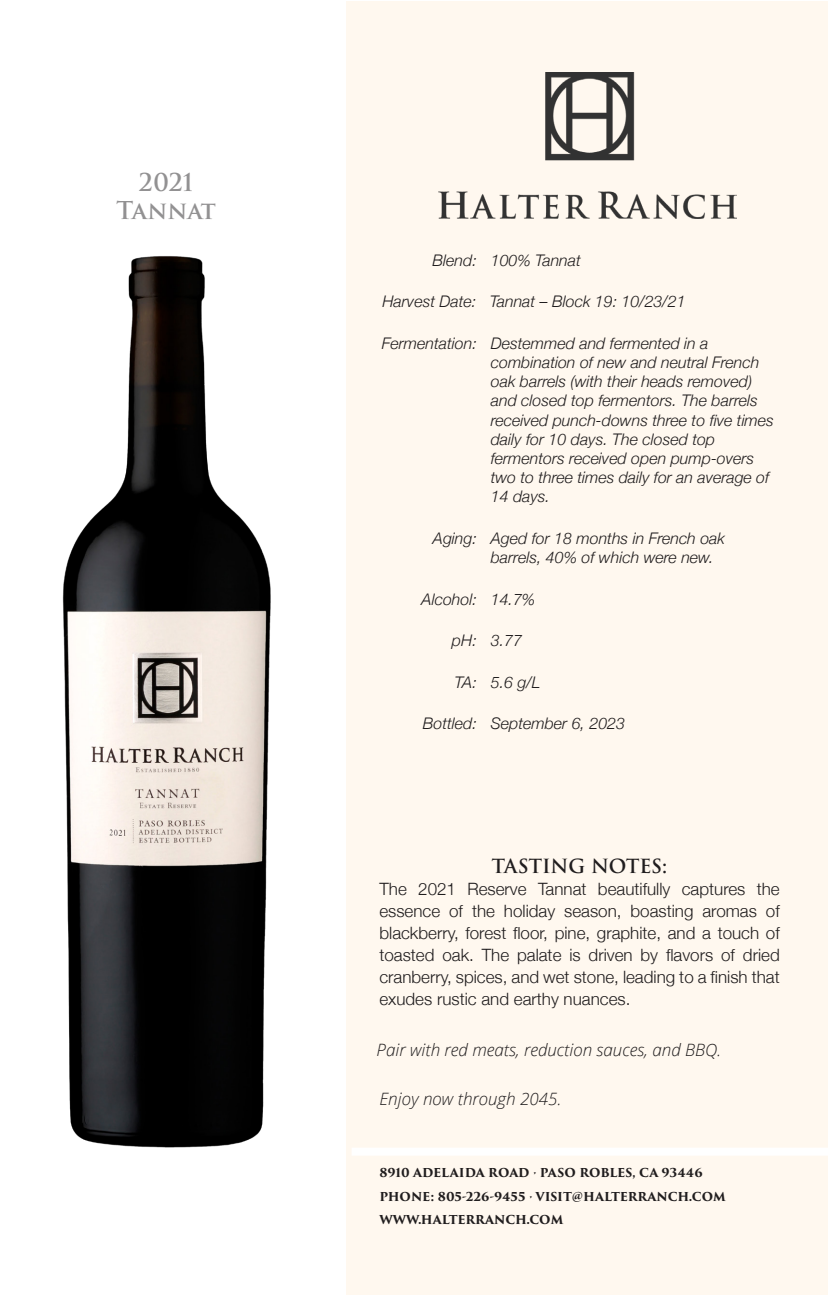
<style>
.page{position:relative;width:828px;height:1296px;background:#fff}
.page>*{position:absolute;margin:0;border:0;box-sizing:border-box;transform-origin:0 0}
.subheader{font:600 24px "Trajan Pro 3";letter-spacing:-.005em;color:#929192}
.subheader-2{font:600 19px "Trajan Pro 3";letter-spacing:-.005em;color:#201d1e}
.body{font:300 17px/22px "Helvetica Neue";color:#201d1e;text-align:justify}
.Descriptions{font:italic 300 17px "Open Sans";color:#201d1e}
.Descriptions-2{font:italic 300 16px/19.2px "Helvetica Neue";color:#201d1e}
.footer_info{font:700 12px "Trajan Pro 3";color:#201d1e}
</style>
<div class="page">
<div style="left:347px;top:1px;width:481px;height:1294px;background:#fff8ef"></div>
<img style="left:62px;top:256px;width:209px;height:892px">
<div style="left:352px;top:1148px;width:476px;height:8px;background:#fff"></div>
<img style="left:438px;top:72px;width:299px;height:147px">
<p class="subheader" style="left:139px;top:164px;width:56px">2021</p>
<p class="subheader" style="left:117px;top:193px;width:101px">Tannat</p>
<p class="Descriptions-2" style="left:433px;top:249px;width:150px">Blend: 100% Tannat</p>
<p class="Descriptions-2" style="left:382px;top:291px;width:305px">Harvest Date: Tannat – Block 19: 10/23/21</p>
<p class="Descriptions-2" style="left:491px;top:332px;width:285px;text-indent:-109px">Fermentation: Destemmed and fermented in a combination of new and neutral French oak barrels (with their heads removed) and closed top fermentors. The barrels received punch-downs three to five times daily for 10 days. The closed top fermentors received open pump-overs two to three times daily for an average of 14 days.</p>
<p class="Descriptions-2" style="left:491px;top:528px;width:236px;text-indent:-58px">Aging: Aged for 18 months in French oak barrels, 40% of which were new.</p>
<p class="Descriptions-2" style="left:422px;top:588px;width:115px">Alcohol: 14.7%</p>
<p class="Descriptions-2" style="left:452px;top:630px;width:72px">pH: 3.77</p>
<p class="Descriptions-2" style="left:454px;top:671px;width:87px">TA: 5.6 g/L</p>
<p class="Descriptions-2" style="left:423px;top:713px;width:204px">Bottled: September 6, 2023</p>
<p class="subheader-2" style="left:492px;top:852px;width:177px">TASTING NOTES:</p>
<p class="body" style="left:379px;top:877px;width:402px">The 2021 Reserve Tannat beautifully captures the essence of the holiday season, boasting aromas of blackberry, forest floor, pine, graphite, and a touch of toasted oak. The palate is driven by flavors of dried cranberry, spices, and wet stone, leading to a finish that exudes rustic and earthy nuances.</p>
<p class="Descriptions" style="left:377px;top:1038px;width:346px">Pair with red meats, reduction sauces, and BBQ.</p>
<p class="Descriptions" style="left:379px;top:1087px;width:184px">Enjoy now through 2045.</p>
<p class="footer_info" style="left:379px;top:1164px;width:325px">8910 ADELAIDA ROAD · PASO ROBLES, CA 93446</p>
<p class="footer_info" style="left:379px;top:1187px;width:348px">PHONE: 805-226-9455 · VISIT@HALTERRANCH.COM</p>
<p class="footer_info" style="left:379px;top:1211px;width:185px">WWW.HALTERRANCH.COM</p>
</div>
